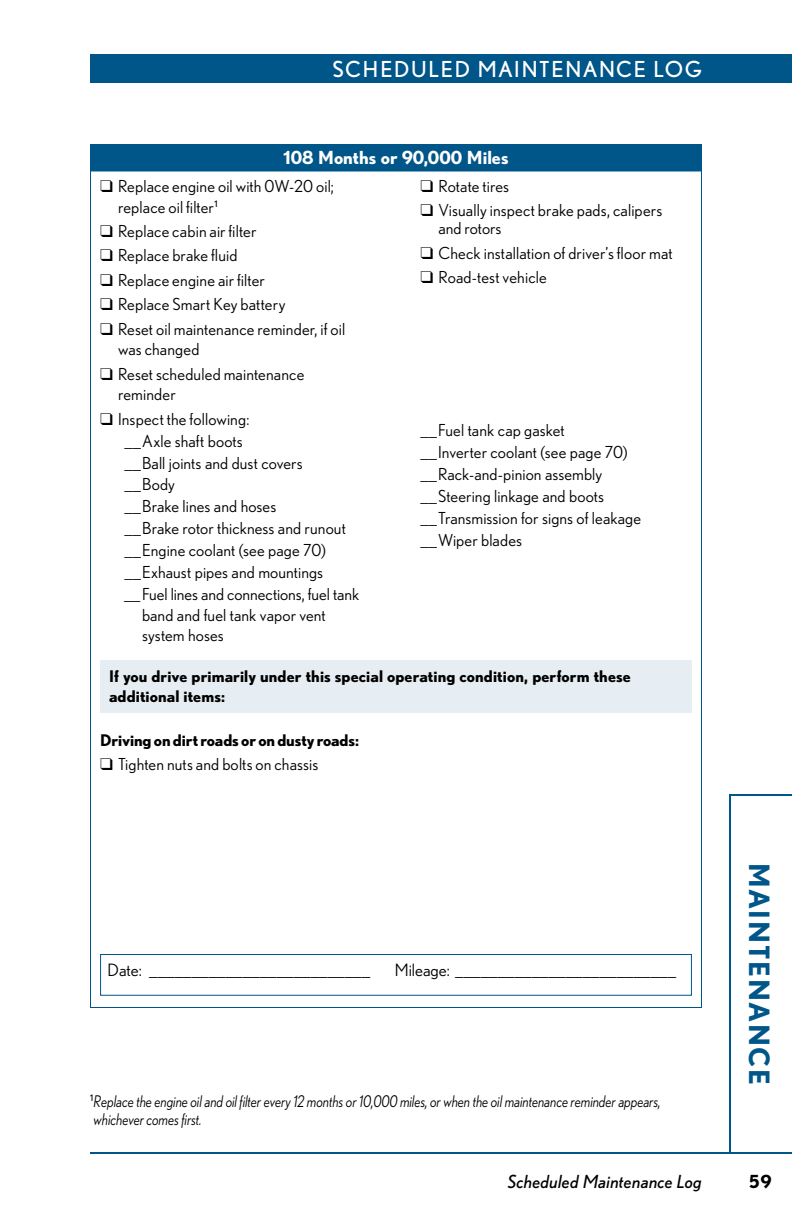
<style>
.page{position:relative;width:792px;height:1224px;background:#fff}
.page>*{position:absolute;margin:0;border:0;box-sizing:border-box;transform-origin:0 0}
.t1{font:700 28px "Nobel";letter-spacing:.06em;color:#005589}
.t2{font:22px "Nobel";letter-spacing:.085em;color:#fff}
.t3{font:italic 18px "Nobel";letter-spacing:.015em;color:#000}
.t4{font:700 18px "Nobel";color:#fff}
.t5{font:700 18px "Nobel";color:#000}
.t6{font:17px "Nobel";color:#000}
.t7{font:16.4px/22px "Nobel";letter-spacing:.01em;color:#000}
.t8{font:italic 16px/18px "Nobel";color:#000;scale:.85 1}
.t9{font:700 16px/20.4px "Nobel";letter-spacing:.005em;color:#000}
</style>
<div class="page">
<svg style="left:729px;top:794px;width:63px;height:358px"></svg>
<div style="left:90px;top:54px;width:702px;height:29px;background:#005589"></div>
<hr style="left:90px;top:1152px;width:702px;height:2px;background:#005589">
<div style="left:100px;top:660px;width:592px;height:53px;background:#e6eef3"></div>
<div style="left:90px;top:144px;width:612px;height:27px;background:#005589"></div>
<div style="left:90px;top:144px;width:612px;height:28px;border:1px solid #005589"></div>
<div style="left:100px;top:954px;width:592px;height:42px;border:1px solid #005589"></div>
<h2 class="t2" style="left:332px;top:57px;width:371px">SCHEDULED MAINTENANCE LOG</h2>
<p class="t4" style="left:284px;top:147px;width:226px">108 Months or 90,000 Miles</p>
<p class="t7" style="left:420px;top:175px;width:90px">❑ Rotate tires</p>
<p class="t7" style="left:438px;top:201px;width:225px;line-height:18px;text-indent:-18px">❑ Visually inspect brake pads, calipers and rotors</p>
<p class="t7" style="left:420px;top:242px;width:254px">❑ Check installation of driver’s floor mat</p>
<p class="t7" style="left:420px;top:266px;width:128px">❑ Road-test vehicle</p>
<p class="t7" style="left:118px;top:176px;width:217px;line-height:20.4px;text-indent:-18px">❑ Replace engine oil with 0W-20 oil; replace oil filter<sup>1</sup></p>
<p class="t7" style="left:100px;top:220px;width:158px">❑ Replace cabin air filter</p>
<p class="t7" style="left:100px;top:244px;width:139px">❑ Replace brake fluid</p>
<p class="t7" style="left:100px;top:269px;width:166px">❑ Replace engine air filter</p>
<p class="t7" style="left:100px;top:293px;width:187px">❑ Replace Smart Key battery</p>
<p class="t7" style="left:118px;top:318px;width:229px;line-height:20.4px;text-indent:-18px">❑ Reset oil maintenance reminder, if oil was changed</p>
<p class="t7" style="left:118px;top:363px;width:188px;line-height:20.4px;text-indent:-18px">❑ Reset scheduled maintenance reminder</p>
<p class="t7" style="left:100px;top:408px;width:151px">❑ Inspect the following:</p>
<p class="t7" style="left:125px;top:430px;width:120px">__Axle shaft boots</p>
<p class="t7" style="left:125px;top:451px;width:180px">__Ball joints and dust covers</p>
<p class="t7" style="left:125px;top:473px;width:52px">__Body</p>
<p class="t7" style="left:125px;top:495px;width:153px">__Brake lines and hoses</p>
<p class="t7" style="left:125px;top:517px;width:223px">__Brake rotor thickness and runout</p>
<p class="t7" style="left:125px;top:539px;width:203px">__Engine coolant (see page 70)</p>
<p class="t7" style="left:125px;top:561px;width:200px">__Exhaust pipes and mountings</p>
<p class="t7" style="left:124px;top:583px;width:237px">__Fuel lines and connections, fuel tank</p>
<p class="t7" style="left:142px;top:604px;width:185px">band and fuel tank vapor vent</p>
<p class="t7" style="left:142px;top:624px;width:83px">system hoses</p>
<p class="t9" style="left:109px;top:666px;width:523px">If you drive primarily under this special operating condition, perform these additional items:</p>
<p class="t9" style="left:100px;top:730px;width:261px">Driving on dirt roads or on dusty roads:</p>
<p class="t7" style="left:100px;top:753px;width:220px">❑ Tighten nuts and bolts on chassis</p>
<p class="t7" style="left:421px;top:419px;width:222px">__Fuel tank cap gasket<br>__Inverter coolant (see page 70) __Rack-and-pinion assembly __Steering linkage and boots __Transmission for signs of leakage __Wiper blades</p>
<p class="t6" style="left:108px;top:960px;width:264px">Date: __________________________</p>
<p class="t6" style="left:395px;top:960px;width:283px">Mileage: __________________________</p>
<p class="t8" style="left:90px;top:1092px;width:673px"><sup>1</sup>Replace the engine oil and oil filter every 12 months or 10,000 miles, or when the oil maintenance reminder appears, whichever comes first.</p>
<h1 class="t1" style="left:776px;top:863px;width:224px;rotate:90deg">Maintenance</h1>
<p class="t3" style="left:508px;top:1171px;width:196px">Scheduled Maintenance Log</p>
<p class="t5" style="left:749px;top:1171px;width:24px">59</p>
</div>
